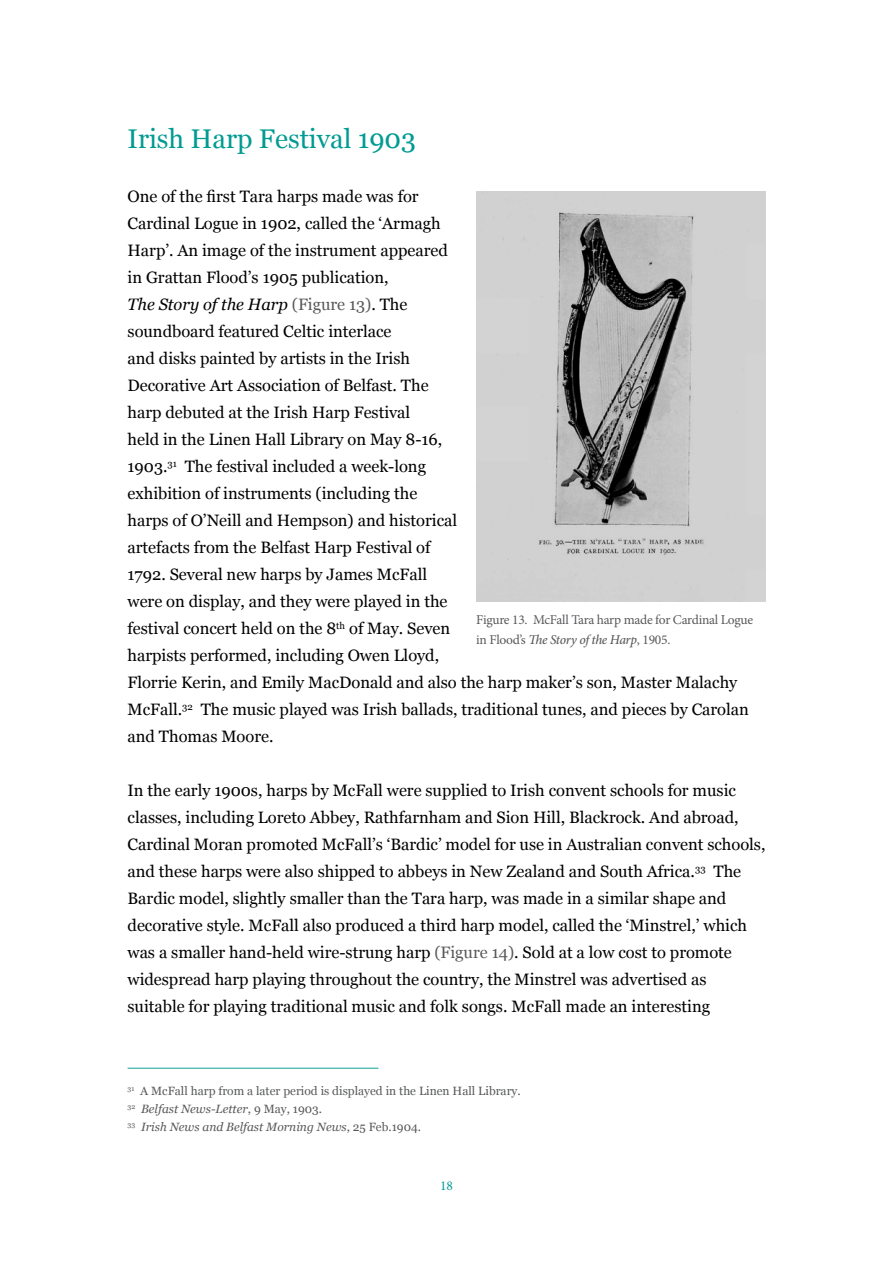
<style>
.page{position:relative;width:893px;height:1263px;background:#fff}
.page>*{position:absolute;margin:0;border:0;box-sizing:border-box;transform-origin:0 0}
.t1{font:27px "Georgia";color:#009b92}
.t2{font:16.5px/27px "Georgia";color:#000}
.t3{font:13.5px/19.5px "Minion Pro";letter-spacing:-.02em;color:#58595b}
.t4{font:13.5px "Minion Pro";color:#009b92}
.t5{font:12px/18px "Georgia";color:#58595b}
.s1{font-style:italic}
.s2{color:#58595b}
.s3{font-weight:500;font-style:italic}
</style>
<div class="page">
<img style="left:476px;top:191px;width:289px;height:410px">
<hr style="left:128px;top:1067px;width:250px;height:2px;background:#009b92">
<h1 class="t1" style="left:128px;top:119px;width:290px">Irish Harp Festival 1903</h1>
<p class="t2" style="left:128px;top:182px;width:623px">One of the first Tara harps made was for<br>Cardinal Logue in 1902, called the ‘Armagh<br>Harp’. An image of the instrument appeared<br>in Grattan Flood’s 1905 publication,<br><span class="s1">The Story of the Harp</span> <span class="s2">(Figure 13)</span>. The<br>soundboard featured Celtic interlace<br>and disks painted by artists in the Irish<br>Decorative Art Association of Belfast. The<br>harp debuted at the Irish Harp Festival<br>held in the Linen Hall Library on May 8-16,<br>1903.<sup>31</sup> The festival included a week-long<br>exhibition of instruments (including the<br>harps of O’Neill and Hempson) and historical<br>artefacts from the Belfast Harp Festival of<br>1792. Several new harps by James McFall<br>were on display, and they were played in the<br>festival concert held on the 8<sup>th</sup> of May. Seven<br>harpists performed, including Owen Lloyd,<br>Florrie Kerin, and Emily MacDonald and also the harp maker’s son, Master Malachy McFall.<sup>32</sup> The music played was Irish ballads, traditional tunes, and pieces by Carolan and Thomas Moore.</p>
<p class="t3" style="left:476px;top:610px;width:278px">Figure 13. McFall Tara harp made for Cardinal Logue in Flood’s <span class="s3">The Story of the Harp</span>, 1905.</p>
<p class="t2" style="left:128px;top:776px;width:639px">In the early 1900s, harps by McFall were supplied to Irish convent schools for music classes, including Loreto Abbey, Rathfarnham and Sion Hill, Blackrock. And abroad, Cardinal Moran promoted McFall’s ‘Bardic’ model for use in Australian convent schools, and these harps were also shipped to abbeys in New Zealand and South Africa.<sup>33</sup> The Bardic model, slightly smaller than the Tara harp, was made in a similar shape and decorative style. McFall also produced a third harp model, called the ‘Minstrel,’ which was a smaller hand-held wire-strung harp <span class="s2">(Figure 14)</span>. Sold at a low cost to promote widespread harp playing throughout the country, the Minstrel was advertised as suitable for playing traditional music and folk songs. McFall made an interesting</p>
<p class="t5" style="left:128px;top:1082px;width:395px"><sup>31</sup> A McFall harp from a later period is displayed in the Linen Hall Library.<br><sup>32</sup> <span class="s1">Belfast News-Letter</span>, 9 May, 1903.<br><sup>33</sup> <span class="s1">Irish News and Belfast Morning News</span>, 25 Feb.1904.</p>
<p class="t4" style="left:440px;top:1176px;width:14px">18</p>
</div>
